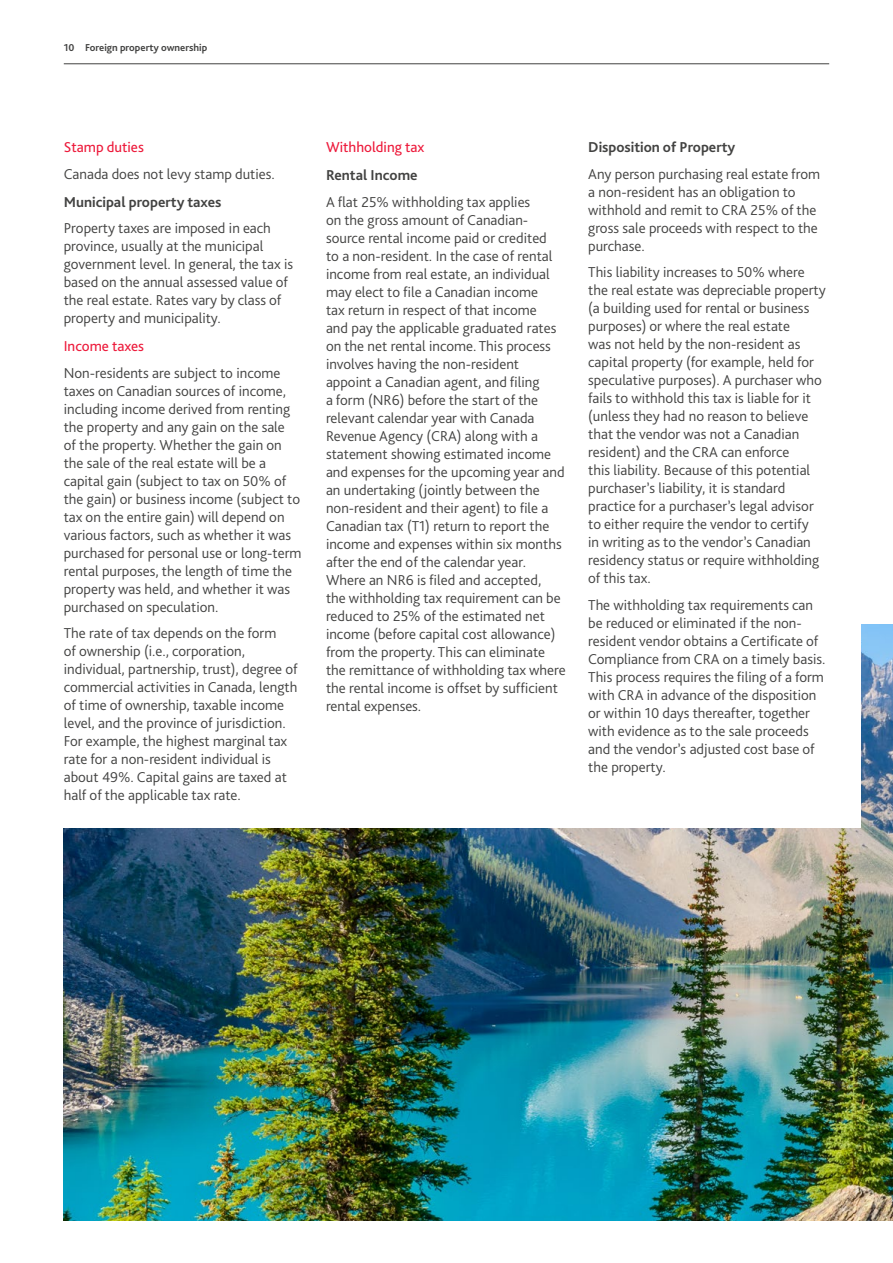
<style>
.page{position:relative;width:893px;height:1263px;background:#fff}
.page>*{position:absolute;margin:0;border:0;box-sizing:border-box;transform-origin:0 0}
.t1{font:300 15px/18px "Bliss Pro";color:#424241}
.t2{font:700 15px "Bliss Pro";color:#424241}
.t3{font:15px "Bliss Pro";color:#ed1a3b}
.t4{font:700 10.5px "Bliss Pro";color:#424241}
</style>
<div class="page">
<hr style="left:64px;top:63px;width:765px;height:1px;background:#424241">
<img style="left:64px;top:624px;width:829px;height:596px">
<div style="left:48px;top:444px;width:813px;height:384px;background:#fff"></div>
<p class="t4" style="left:64px;top:40px;width:145px">10 Foreign property ownership</p>
<p class="t3" style="left:64px;top:138px;width:82px">Stamp duties</p>
<p class="t1" style="left:64px;top:164px;width:213px">Canada does not levy stamp duties.</p>
<p class="t2" style="left:64px;top:192px;width:159px">Municipal property taxes</p>
<p class="t1" style="left:64px;top:219px;width:231px">Property taxes are imposed in each province, usually at the municipal government level. In general, the tax is based on the annual assessed value of the real estate. Rates vary by class of property and municipality.</p>
<p class="t3" style="left:64px;top:337px;width:82px">Income taxes</p>
<p class="t1" style="left:64px;top:363px;width:239px">Non-residents are subject to income taxes on Canadian sources of income, including income derived from renting the property and any gain on the sale<br>of the property. Whether the gain on the sale of the real estate will be a capital gain (subject to tax on 50% of the gain) or business income (subject to tax on the entire gain) will depend on various factors, such as whether it was purchased for personal use or long-term rental purposes, the length of time the property was held, and whether it was purchased on speculation.</p>
<p class="t1" style="left:64px;top:624px;width:235px">The rate of tax depends on the form<br>of ownership (i.e., corporation, individual, partnership, trust), degree of commercial activities in Canada, length of time of ownership, taxable income level, and the province of jurisdiction.<br>For example, the highest marginal tax rate for a non-resident individual is about 49%. Capital gains are taxed at half of the applicable tax rate.</p>
<p class="t3" style="left:326px;top:138px;width:100px">Withholding tax</p>
<p class="t2" style="left:326px;top:166px;width:93px">Rental Income</p>
<p class="t1" style="left:326px;top:192px;width:241px">A flat 25% withholding tax applies<br>on the gross amount of Canadian&shy;source rental income paid or credited<br>to a non-resident. In the case of rental income from real estate, an individual may elect to file a Canadian income<br>tax return in respect of that income<br>and pay the applicable graduated rates on the net rental income. This process involves having the non-resident appoint a Canadian agent, and filing<br>a form (NR6) before the start of the relevant calendar year with Canada Revenue Agency (CRA) along with a statement showing estimated income and expenses for the upcoming year and an undertaking (jointly between the non-resident and their agent) to file a Canadian tax (T1) return to report the income and expenses within six months after the end of the calendar year.<br>Where an NR6 is filed and accepted,<br>the withholding tax requirement can be reduced to 25% of the estimated net income (before capital cost allowance) from the property. This can eliminate the remittance of withholding tax where the rental income is offset by sufficient rental expenses.</p>
<p class="t2" style="left:588px;top:138px;width:149px">Disposition of Property</p>
<p class="t1" style="left:588px;top:164px;width:233px">Any person purchasing real estate from a non-resident has an obligation to withhold and remit to CRA 25% of the gross sale proceeds with respect to the purchase.</p>
<p class="t1" style="left:588px;top:263px;width:239px">This liability increases to 50% where the real estate was depreciable property (a building used for rental or business purposes) or where the real estate<br>was not held by the non-resident as capital property (for example, held for speculative purposes). A purchaser who fails to withhold this tax is liable for it (unless they had no reason to believe that the vendor was not a Canadian resident) and the CRA can enforce<br>this liability. Because of this potential purchaser’s liability, it is standard practice for a purchaser’s legal advisor to either require the vendor to certify<br>in writing as to the vendor’s Canadian residency status or require withholding of this tax.</p>
<p class="t1" style="left:588px;top:595px;width:239px">The withholding tax requirements can be reduced or eliminated if the non&shy;resident vendor obtains a Certificate of Compliance from CRA on a timely basis.<br>This process requires the filing of a form with CRA in advance of the disposition or within 10 days thereafter, together with evidence as to the sale proceeds and the vendor’s adjusted cost base of the property.</p>
</div>
